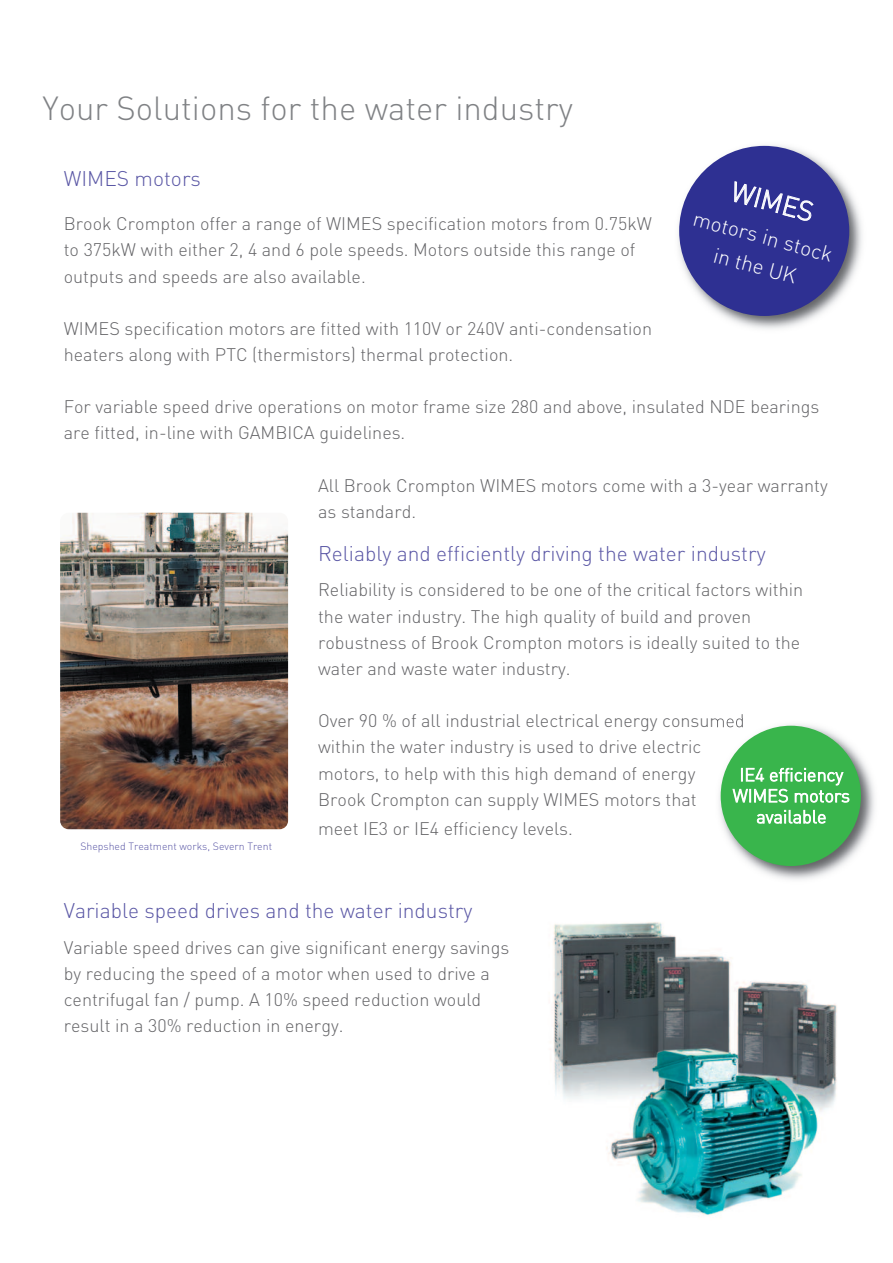
<style>
.page{position:relative;width:893px;height:1263px;background:#fff}
.page>*{position:absolute;margin:0;border:0;box-sizing:border-box;transform-origin:0 0}
.t1{font:33px "DIN Light";color:#808285}
.t2{font:27px "DIN Light";color:#fff}
.t3{font:21px "DIN Light";color:#5a57a5}
.t4{font:21px "DIN Light";color:#fff}
.t5{font:18px/26.1px "DIN Light";color:#636366}
.t6{font:18px/21px "DIN Light";letter-spacing:-.005em;color:#fff;text-align:center}
.t7{font:10.5px "DIN Light";color:#5a57a5}
</style>
<div class="page">
<img style="left:60px;top:513px;width:228px;height:316px;border-radius:9px">
<img style="left:537px;top:912px;width:313px;height:308px;border-radius:9px">
<img style="left:678px;top:145px;width:184px;height:184px">
<div style="left:679px;top:146px;width:170px;height:170px;background:#2e3092;border-radius:50%"></div>
<img style="left:714px;top:719px;width:161px;height:161px">
<div style="left:721px;top:726px;width:140px;height:140px;background:#39b54c;border-radius:50%"></div>
<h1 class="t1" style="left:43px;top:88px;width:532px">Your Solutions for the water industry</h1>
<p class="t3" style="left:64px;top:166px;width:139px">WIMES motors</p>
<h2 class="t2" style="left:736px;top:175px;width:86px;rotate:15deg">WIMES</h2>
<p class="t4" style="left:717px;top:242px;width:87px;rotate:15deg">in the UK</p>
<p class="t4" style="left:697px;top:205px;width:145px;rotate:15deg">motors in stock</p>
<p class="t5" style="left:64px;top:210px;width:590px">Brook Crompton offer a range of WIMES specification motors from 0.75kW to 375kW with either 2, 4 and 6 pole speeds. Motors outside this range of outputs and speeds are also available.</p>
<p class="t5" style="left:64px;top:315px;width:590px">WIMES specification motors are fitted with 110V or 240V anti-condensation heaters along with PTC (thermistors) thermal protection.</p>
<p class="t5" style="left:64px;top:394px;width:757px">For variable speed drive operations on motor frame size 280 and above, insulated NDE bearings are fitted, in-line with GAMBICA guidelines.</p>
<p class="t5" style="left:318px;top:472px;width:511px">All Brook Crompton WIMES motors come with a 3-year warranty as standard.</p>
<p class="t3" style="left:318px;top:540px;width:449px">Reliably and efficiently driving the water industry</p>
<p class="t7" style="left:80px;top:839px;width:193px">Shepshed Treatment works, Severn Trent</p>
<p class="t5" style="left:318px;top:577px;width:487px">Reliability is considered to be one of the critical factors within the water industry. The high quality of build and proven robustness of Brook Crompton motors is ideally suited to the water and waste water industry.</p>
<p class="t5" style="left:318px;top:707px;width:428px">Over 90 % of all industrial electrical energy consumed within the water industry is used to drive electric motors, to help with this high demand of energy Brook Crompton can supply WIMES motors that</p>
<p class="t5" style="left:318px;top:815px;width:256px">meet IE3 or IE4 efficiency levels.</p>
<p class="t6" style="left:733px;top:764px;width:119px">IE4 efficiency<br>WIMES motors available</p>
<p class="t3" style="left:64px;top:897px;width:410px">Variable speed drives and the water industry</p>
<p class="t5" style="left:64px;top:934px;width:447px">Variable speed drives can give significant energy savings by reducing the speed of a motor when used to drive a centrifugal fan / pump. A 10% speed reduction would result in a 30% reduction in energy.</p>
</div>
